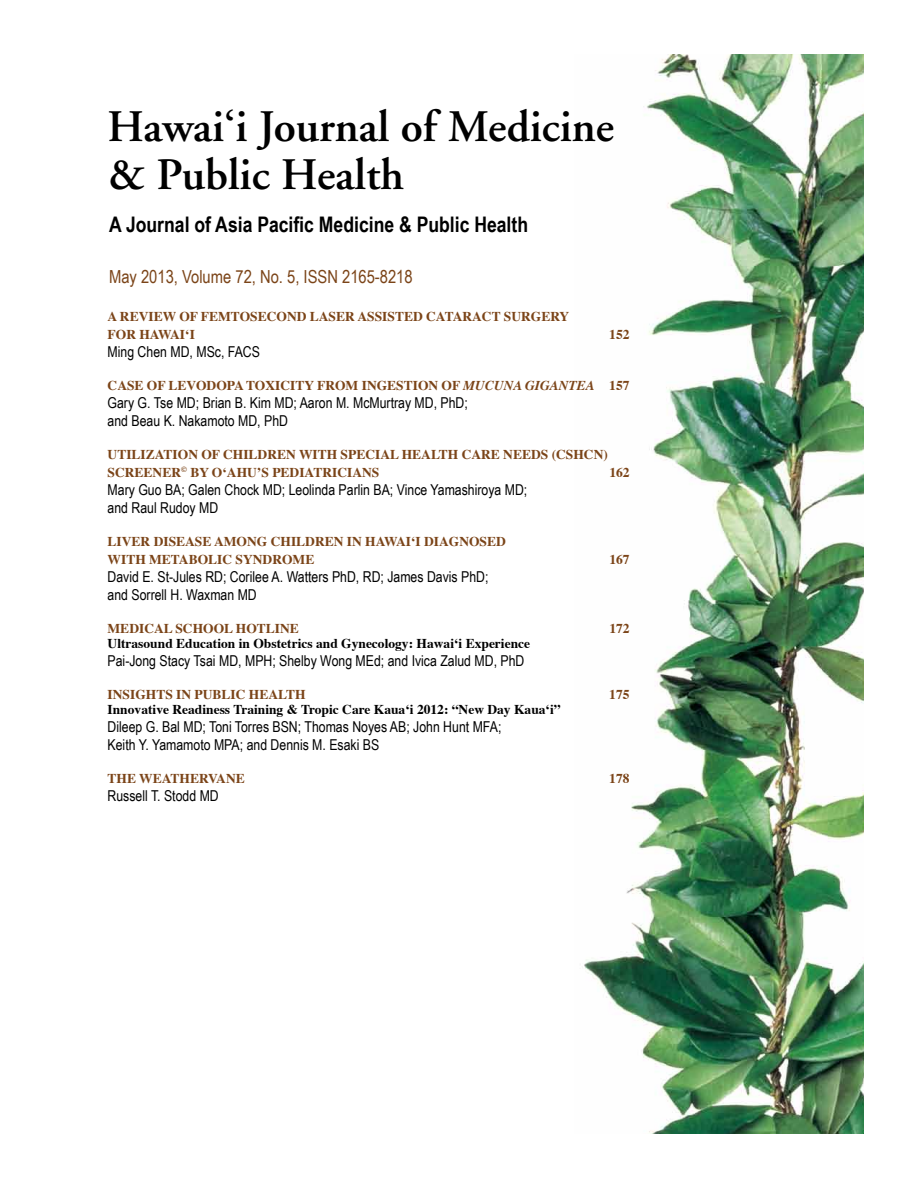
<style>
.page{position:relative;width:918px;height:1188px;background:#fff}
.page>*{position:absolute;margin:0;border:0;box-sizing:border-box;transform-origin:0 0}
.t1{font:600 45px/48px "Adobe Garamond";color:#000}
.t2{font:700 21.45px "Arial Narrow";color:#000}
.t3{font:18px "Arial Narrow";color:#7b4418}
.t4{font:15px/18px "Arial Narrow";color:#000}
.t5{font:700 13.5px/18px "Times";color:#7b4418}
.t6{font:700 13.5px "Times";color:#000}
.s1{font-style:italic}
</style>
<div class="page">
<img style="left:584px;top:54px;width:280px;height:1080px">
<h1 class="t1" style="left:108px;top:103px;width:508px">Hawai‘i Journal of Medicine &amp; Public Health</h1>
<h2 class="t2" style="left:109px;top:208px;width:421px">A Journal of Asia Pacific Medicine &amp; Public Health</h2>
<p class="t3" style="left:109px;top:264px;width:305px">May 2013, Volume 72, No. 5, ISSN 2165-8218</p>
<p class="t5" style="left:108px;top:306px;width:356px">A REVIEW OF FEMTOSECOND LASER ASSISTED CATARA</p>
<p class="t5" style="left:482px;top:306px;width:89px">CT SURGERY</p>
<p class="t5" style="left:108px;top:324px;width:89px">FOR HAWAI‘I</p>
<p class="t5" style="left:609px;top:324px;width:22px">152</p>
<p class="t4" style="left:108px;top:342px;width:154px">Ming Chen MD, MSc, FACS</p>
<p class="t5" style="left:108px;top:375px;width:523px">CASE OF LEVODOPA TOXICITY FROM INGESTION OF <span class="s1">MUCUNA GIGANTEA</span> 157</p>
<p class="t4" style="left:108px;top:393px;width:362px">Gary G. Tse MD; Brian B. Kim MD; Aaron M. McMurtray MD, PhD; and Beau K. Nakamoto MD, PhD</p>
<p class="t5" style="left:108px;top:444px;width:365px">UTILIZATION OF CHILDREN WITH SPECIAL HEALTH CAR</p>
<p class="t5" style="left:491px;top:444px;width:119px">E NEEDS (CSHCN)</p>
<p class="t5" style="left:108px;top:462px;width:273px">SCREENER<sup>©</sup> BY O‘AHU’S PEDIATRICIANS</p>
<p class="t5" style="left:609px;top:462px;width:22px">162</p>
<p class="t4" style="left:108px;top:480px;width:421px">Mary Guo BA; Galen Chock MD; Leolinda Parlin BA; Vince Yamashiroya MD; and Raul Rudoy MD</p>
<p class="t5" style="left:108px;top:531px;width:400px">LIVER DISEASE AMONG CHILDREN IN HAWAI‘I DIAGNOSED<br>WITH METABOLIC SYNDROME</p>
<p class="t5" style="left:609px;top:549px;width:22px">167</p>
<p class="t4" style="left:108px;top:567px;width:382px">David E. St-Jules RD; Corilee A. Watters PhD, RD; James Davis PhD; and Sorrell H. Waxman MD</p>
<p class="t5" style="left:108px;top:618px;width:193px">MEDICAL SCHOOL HOTLINE</p>
<p class="t5" style="left:609px;top:618px;width:22px">172</p>
<p class="t6" style="left:108px;top:630px;width:424px">ULTRASOUND EDUCATION IN OBSTETRICS AND GYNECOLOGY: HAWAI‘I EXPERIENCE</p>
<p class="t4" style="left:108px;top:651px;width:418px">Pai-Jong Stacy Tsai MD, MPH; Shelby Wong MEd; and Ivica Zalud MD, PhD</p>
<p class="t5" style="left:108px;top:684px;width:194px">INSIGHTS IN PUBLIC HEALTH</p>
<p class="t5" style="left:609px;top:684px;width:22px">175</p>
<p class="t6" style="left:108px;top:696px;width:455px">INNOVATIVE READINESS TRAINING &amp; TROPIC CARE KAUA‘I 2012: “NEW DAY KAUA‘I”</p>
<p class="t4" style="left:108px;top:717px;width:395px">Dileep G. Bal MD; Toni Torres BSN; Thomas Noyes AB; John Hunt MFA;<br>Keith Y. Yamamoto MPA; and Dennis M. Esaki BS</p>
<p class="t5" style="left:108px;top:768px;width:139px">THE WEATHERVANE</p>
<p class="t5" style="left:609px;top:768px;width:22px">178</p>
<p class="t4" style="left:108px;top:786px;width:113px">Russell T. Stodd MD</p>
</div>
